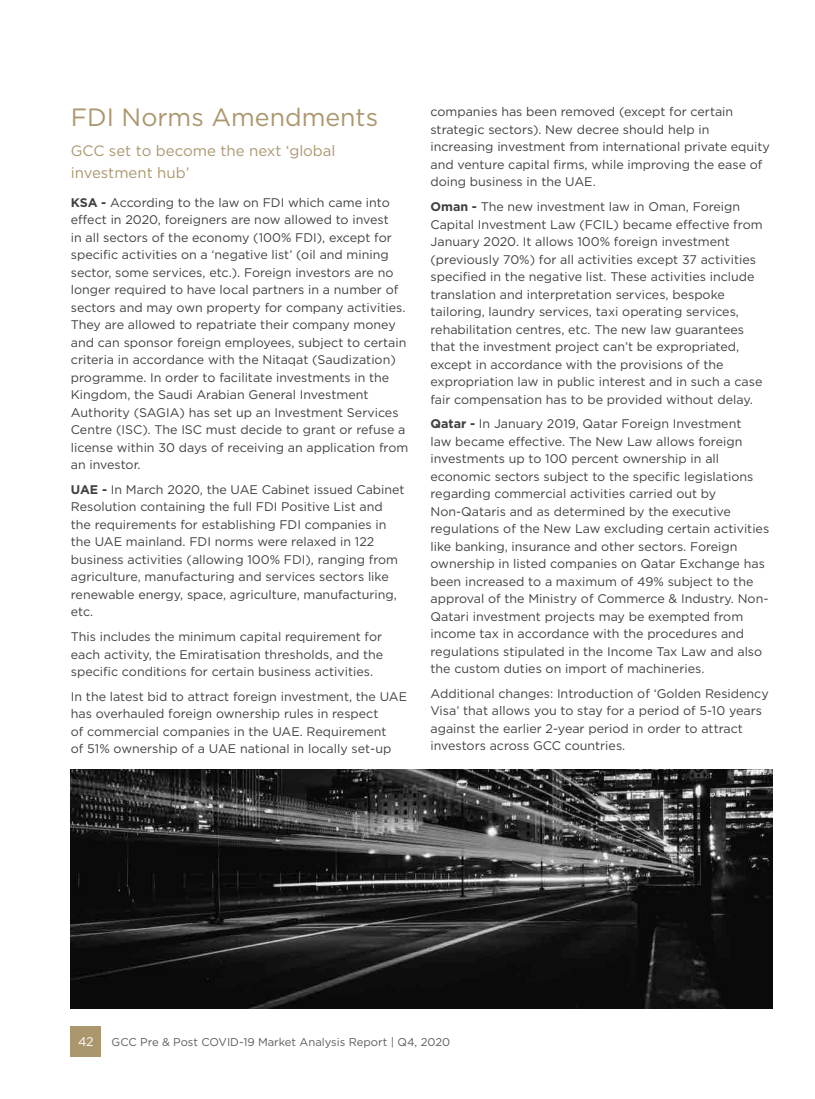
<style>
.page{position:relative;width:815px;height:1099px;background:#fff}
.page>*{position:absolute;margin:0;border:0;box-sizing:border-box;transform-origin:0 0}
.t1{font:25px "Gotham";color:#ab976e}
.t2{font:15px/22.5px "Gotham";color:#ab976e}
.t3{font:12.5px/17.5px "Gotham";color:#414042}
.t4{font:12.5px "Gotham";color:#fff}
.t5{font:11.25px "Gotham";color:#605d5a}
.s1{font-weight:700}
</style>
<div class="page">
<img style="left:71px;top:769px;width:701px;height:239px">
<div style="left:71px;top:1025px;width:30px;height:31px;background:#ab976e"></div>
<h1 class="t1" style="left:71px;top:101px;width:309px">FDI Norms Amendments</h1>
<p class="t2" style="left:71px;top:139px;width:266px">GCC set to become the next ‘global investment hub’</p>
<p class="t3" style="left:71px;top:193px;width:339px"><span class="s1">KSA -</span> According to the law on FDI which came into effect in 2020, foreigners are now allowed to invest<br>in all sectors of the economy (100% FDI), except for specific activities on a ‘negative list’ (oil and mining sector, some services, etc.). Foreign investors are no longer required to have local partners in a number of sectors and may own property for company activities.<br>They are allowed to repatriate their company money and can sponsor foreign employees, subject to certain criteria in accordance with the Nitaqat (Saudization) programme. In order to facilitate investments in the Kingdom, the Saudi Arabian General Investment Authority (SAGIA) has set up an Investment Services Centre (ISC). The ISC must decide to grant or refuse a license within 30 days of receiving an application from an investor.</p>
<p class="t3" style="left:71px;top:480px;width:335px"><span class="s1">UAE -</span> In March 2020, the UAE Cabinet issued Cabinet Resolution containing the full FDI Positive List and the requirements for establishing FDI companies in the UAE mainland. FDI norms were relaxed in 122 business activities (allowing 100% FDI), ranging from agriculture, manufacturing and services sectors like renewable energy, space, agriculture, manufacturing, etc.</p>
<p class="t3" style="left:71px;top:627px;width:314px;text-align:justify">This includes the minimum capital requirement for each activity, the Emiratisation thresholds, and the specific conditions for certain business activities.</p>
<p class="t3" style="left:71px;top:687px;width:338px">In the latest bid to attract foreign investment, the UAE has overhauled foreign ownership rules in respect<br>of commercial companies in the UAE. Requirement<br>of 51% ownership of a UAE national in locally set-up</p>
<p class="t3" style="left:431px;top:103px;width:341px">companies has been removed (except for certain strategic sectors). New decree should help in increasing investment from international private equity and venture capital firms, while improving the ease of doing business in the UAE.</p>
<p class="t3" style="left:431px;top:197px;width:334px"><span class="s1">Oman -</span> The new investment law in Oman, Foreign Capital Investment Law (FCIL) became effective from January 2020. It allows 100% foreign investment (previously 70%) for all activities except 37 activities specified in the negative list. These activities include translation and interpretation services, bespoke tailoring, laundry services, taxi operating services, rehabilitation centres, etc. The new law guarantees that the investment project can’t be expropriated, except in accordance with the provisions of the expropriation law in public interest and in such a case fair compensation has to be provided without delay.</p>
<p class="t3" style="left:431px;top:415px;width:340px"><span class="s1">Qatar -</span> In January 2019, Qatar Foreign Investment<br>law became effective. The New Law allows foreign investments up to 100 percent ownership in all economic sectors subject to the specific legislations regarding commercial activities carried out by Non-Qataris and as determined by the executive regulations of the New Law excluding certain activities like banking, insurance and other sectors. Foreign ownership in listed companies on Qatar Exchange has been increased to a maximum of 49% subject to the approval of the Ministry of Commerce &amp; Industry. Non-Qatari investment projects may be exempted from income tax in accordance with the procedures and regulations stipulated in the Income Tax Law and also the custom duties on import of machineries.</p>
<p class="t3" style="left:431px;top:684px;width:340px">Additional changes: Introduction of ‘Golden Residency Visa’ that allows you to stay for a period of 5-10 years against the earlier 2-year period in order to attract investors across GCC countries.</p>
<p class="t4" style="left:78px;top:1033px;width:17px">42</p>
<p class="t5" style="left:112px;top:1034px;width:340px">GCC Pre &amp; Post COVID-19 Market Analysis Report | Q4, 2020</p>
</div>
